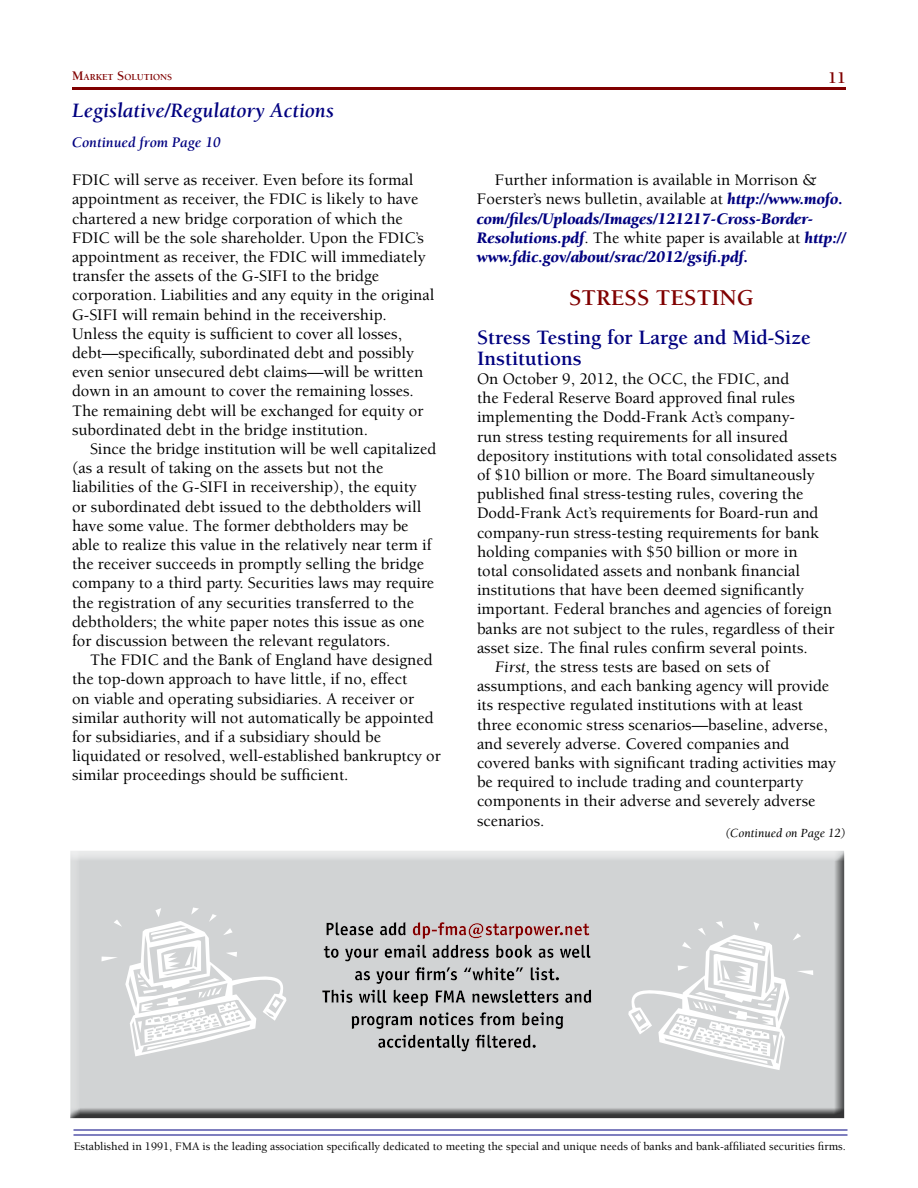
<style>
.page{position:relative;width:918px;height:1188px;background:#fff}
.page>*{position:absolute;margin:0;border:0;box-sizing:border-box;transform-origin:0 0}
.t1{font:148.2px "Df Organics Plain";color:#fff}
.t2{font:700 23.25px "Berkeley";color:#800000}
.t3{font:700 21px/21px "Berkeley";color:#000080}
.t4{font:italic 700 21px "Berkeley";color:#000080}
.t5{font:500 16.5px/19.2px "Berkeley";color:#000}
.t6{font:italic 900 16.5px/19.2px "Berkeley";color:#000080}
.t7{font:700 16.5px "Berkeley";color:#800000}
.t8{font:italic 700 15px "Berkeley";color:#000080}
.t9{font:italic 12.75px "Berkeley";color:#000}
.t10{font:500 11.7px "Berkeley";color:#000}
.t11{font:700 9.45px "Berkeley";color:#800000}
.s1{font-size:13.5px}
.s2{font-weight:500;font-style:normal;color:#000}
.s3{font-weight:400;font-style:italic}
</style>
<div class="page">
<hr style="left:72px;top:87px;width:774px;height:3px;background:#800000">
<hr style="left:74px;top:1129px;width:774px;height:2px;background:#000080">
<hr style="left:74px;top:1134px;width:774px;height:2px;background:#000080">
<div style="left:70px;top:850px;width:775px;height:270px;background:#000;opacity:.75"></div>
<div style="left:626px;top:921px;width:187px;height:149px;background:#d1d3d4"></div>
<p class="t11" style="left:72px;top:72px;width:101px"><span class="s1">M</span>ARKET <span class="s1">S</span>OLUTIONS</p>
<p class="t7" style="left:828px;top:69px;width:19px">11</p>
<p class="t4" style="left:72px;top:99px;width:264px">Legislative/Regulatory Actions</p>
<p class="t8" style="left:72px;top:134px;width:151px">Continued from Page 10</p>
<p class="t5" style="left:72px;top:171px;width:364px">FDIC will serve as receiver. Even before its formal appointment as receiver, the FDIC is likely to have chartered a new bridge corporation of which the FDIC will be the sole shareholder. Upon the FDIC’s appointment as receiver, the FDIC will immediately transfer the assets of the G-SIFI to the bridge corporation. Liabilities and any equity in the original G-SIFI will remain behind in the receivership.<br>Unless the equity is sufficient to cover all losses, debt—specifically, subordinated debt and possibly even senior unsecured debt claims—will be written down in an amount to cover the remaining losses.<br>The remaining debt will be exchanged for equity or subordinated debt in the bridge institution.</p>
<p class="t5" style="left:72px;top:440px;width:366px;text-indent:18px">Since the bridge institution will be well capitalized (as a result of taking on the assets but not the liabilities of the G-SIFI in receivership), the equity<br>or subordinated debt issued to the debtholders will have some value. The former debtholders may be able to realize this value in the relatively near term if the receiver succeeds in promptly selling the bridge company to a third party. Securities laws may require the registration of any securities transferred to the debtholders; the white paper notes this issue as one for discussion between the relevant regulators.</p>
<p class="t5" style="left:72px;top:651px;width:370px;text-indent:18px">The FDIC and the Bank of England have designed the top-down approach to have little, if no, effect<br>on viable and operating subsidiaries. A receiver or similar authority will not automatically be appointed for subsidiaries, and if a subsidiary should be liquidated or resolved, well-established bankruptcy or similar proceedings should be sufficient.</p>
<h1 class="t1" style="left:92px;top:905px;width:206px">o</h1>
<p class="t6" style="left:477px;top:171px;width:371px;text-indent:18px"><span class="s2">Further information is available in Morrison &amp; Foerster’s news bulletin, available at</span> http://www.mofo. com/files/Uploads/Images/121217-Cross-Border-Resolutions.pdf<span class="s2">. The white paper is available at</span> http:// www.fdic.gov/about/srac/2012/gsifi.pdf.</p>
<h2 class="t2" style="left:569px;top:285px;width:186px">STRESS TESTING</h2>
<p class="t3" style="left:477px;top:327px;width:335px">Stress Testing for Large and Mid-Size<br>Institutions</p>
<p class="t5" style="left:477px;top:369px;width:314px">On October 9, 2012, the OCC, the FDIC, and</p>
<p class="t5" style="left:477px;top:389px;width:319px">the Federal Reserve Board approved final rules</p>
<p class="t5" style="left:477px;top:408px;width:320px">implementing the Dodd-Frank Act’s company-</p>
<p class="t5" style="left:477px;top:427px;width:312px">run stress testing requirements for all insured</p>
<p class="t5" style="left:477px;top:446px;width:361px">depository institutions with total consolidated assets</p>
<p class="t5" style="left:477px;top:466px;width:339px">of $10 billion or more. The Board simultaneously</p>
<p class="t5" style="left:477px;top:485px;width:328px">published final stress-testing rules, covering the</p>
<p class="t5" style="left:477px;top:504px;width:343px">Dodd-Frank Act’s requirements for Board-run and</p>
<p class="t5" style="left:477px;top:523px;width:344px">company-run stress-testing requirements for bank</p>
<p class="t5" style="left:477px;top:542px;width:322px">holding companies with $50 billion or more in</p>
<p class="t5" style="left:477px;top:562px;width:325px">total consolidated assets and nonbank financial</p>
<p class="t5" style="left:477px;top:581px;width:329px">institutions that have been deemed significantly</p>
<p class="t5" style="left:477px;top:600px;width:357px">important. Federal branches and agencies of foreign</p>
<p class="t5" style="left:477px;top:619px;width:359px">banks are not subject to the rules, regardless of their</p>
<p class="t5" style="left:477px;top:638px;width:332px">asset size. The final rules confirm several points.</p>
<p class="t5" style="left:495px;top:658px;width:276px"><span class="s3">First,</span> the stress tests are based on sets of</p>
<p class="t5" style="left:477px;top:677px;width:354px">assumptions, and each banking agency will provide</p>
<p class="t5" style="left:477px;top:696px;width:327px">its respective regulated institutions with at least</p>
<p class="t5" style="left:477px;top:715px;width:352px">three economic stress scenarios—baseline, adverse,</p>
<p class="t5" style="left:477px;top:734px;width:314px">and severely adverse. Covered companies and</p>
<p class="t5" style="left:477px;top:754px;width:361px">covered banks with significant trading activities may</p>
<p class="t5" style="left:477px;top:773px;width:328px">be required to include trading and counterparty</p>
<p class="t5" style="left:477px;top:792px;width:340px">components in their adverse and severely adverse</p>
<p class="t5" style="left:477px;top:811px;width:69px">scenarios.</p>
<p class="t9" style="left:725px;top:826px;width:122px">(Continued on Page 12)</p>
<p class="t10" style="left:74px;top:1140px;width:774px">Established in 1991, FMA is the leading association specifically dedicated to meeting the special and unique needs of banks and bank-affiliated securities firms.</p>
</div>
